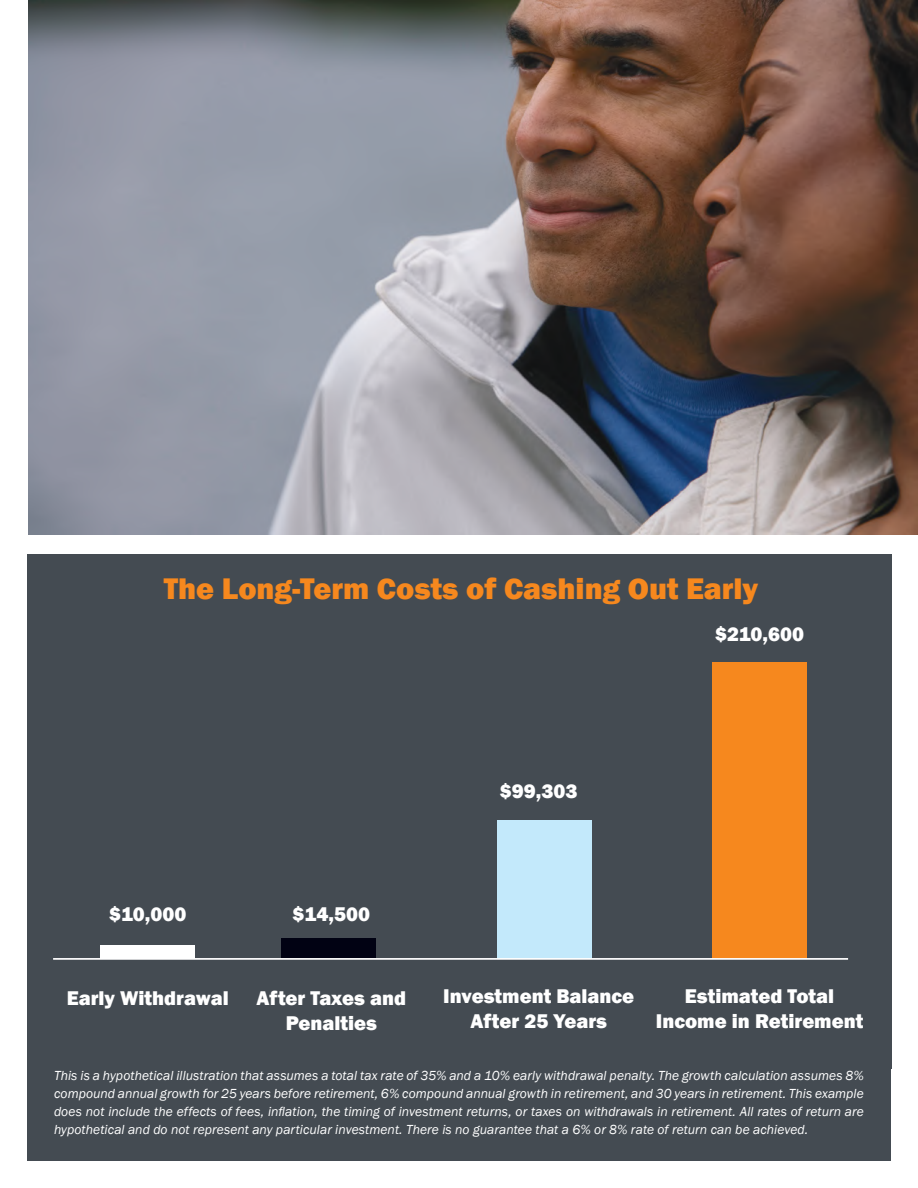
<style>
.page{position:relative;width:918px;height:1188px;background:#fff}
.page>*{position:absolute;margin:0;border:0;box-sizing:border-box;transform-origin:0 0}
.t1{font:800 30.6px "Franklin Gothic";color:#f6881e}
.t2{font:800 20.4px/24.6px "Franklin Gothic";color:#fff;text-align:center}
.t3{font:italic 13.5px/18px "Franklin Gothic";letter-spacing:.005em;color:#fff;text-align:justify}
</style>
<div class="page">
<img style="left:29px;top:0;width:889px;height:534px">
<div style="left:27px;top:555px;width:864px;height:514px;background:#444b52"></div>
<div style="left:101px;top:945px;width:94px;height:14px;background:#fff"></div>
<div style="left:282px;top:938px;width:94px;height:21px;background:#010213"></div>
<div style="left:497px;top:820px;width:94px;height:139px;background:#c3e9fb"></div>
<div style="left:712px;top:662px;width:95px;height:297px;background:#f6881e"></div>
<hr style="left:53px;top:958px;width:795px;height:2px;background:#fff">
<div style="left:27px;top:1066px;width:864px;height:95px;background:#444b52"></div>
<h1 class="t1" style="left:164px;top:569px;width:596px">The Long-Term Costs of Cashing Out Early</h1>
<h2 class="t2" style="left:109px;top:902px;width:79px">$10,000</h2>
<h2 class="t2" style="left:292px;top:902px;width:79px">$14,500</h2>
<h2 class="t2" style="left:500px;top:779px;width:79px">$99,303</h2>
<h2 class="t2" style="left:715px;top:621px;width:91px">$210,600</h2>
<h2 class="t2" style="left:67px;top:986px;width:163px">Early Withdrawal</h2>
<h2 class="t2" style="left:257px;top:986px;width:151px">After Taxes and<br>Penalties</h2>
<h2 class="t2" style="left:443px;top:984px;width:192px">Investment Balance<br>After 25 Years</h2>
<h2 class="t2" style="left:656px;top:984px;width:209px">Estimated Total<br>Income in Retirement</h2>
<p class="t3" style="left:54px;top:1067px;width:811px">This is a hypothetical illustration that assumes a total tax rate of 35% and a 10% early withdrawal penalty. The growth calculation assumes 8% compound annual growth for 25 years before retirement, 6% compound annual growth in retirement, and 30 years in retirement. This example does not include the effects of fees, inflation, the timing of investment returns, or taxes on withdrawals in retirement. All rates of return are hypothetical and do not represent any particular investment. There is no guarantee that a 6% or 8% rate of return can be achieved.</p>
</div>
